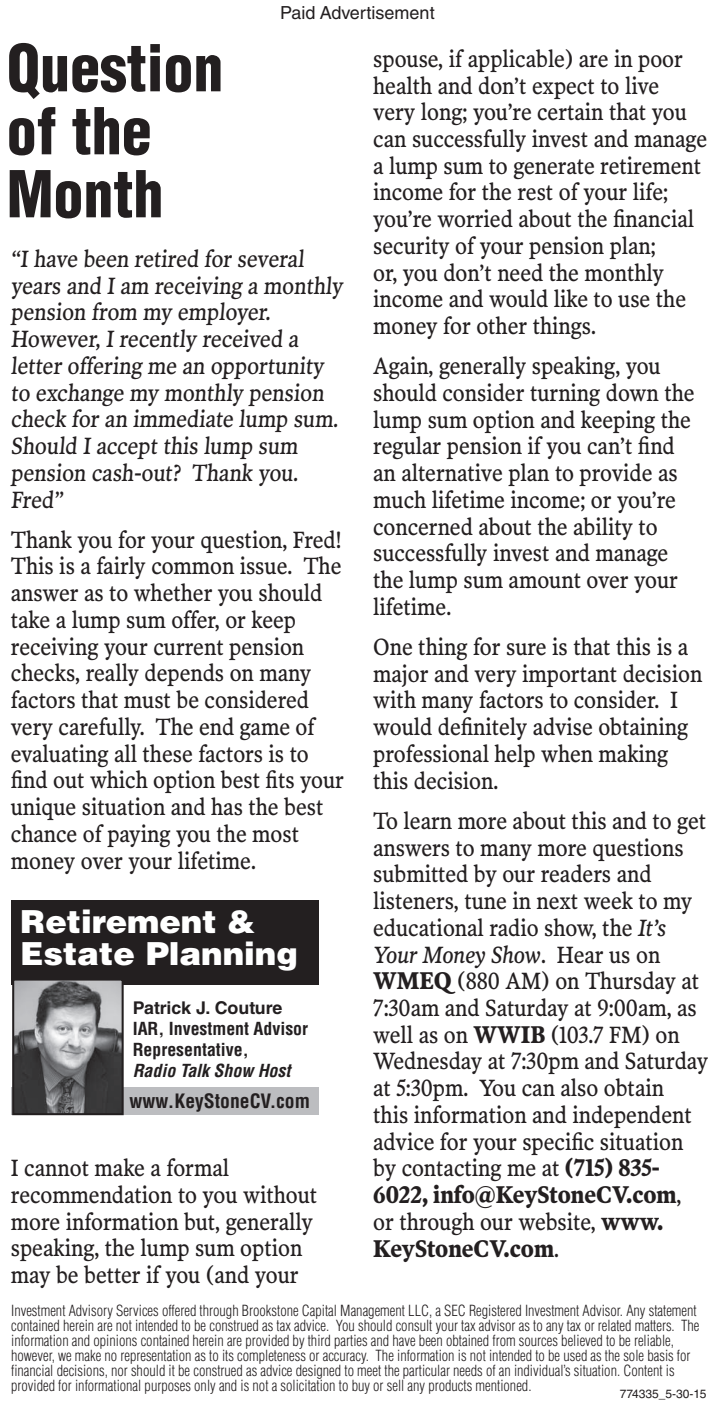
<style>
.page{position:relative;width:711px;height:1404px;background:#fff}
.page>*{position:absolute;margin:0;border:0;box-sizing:border-box;transform-origin:0 0}
.t1{font:900 condensed 63px/63px "Helvetica LT Std";color:#231f20;scale:.95 1}
.t2{font:900 31.8px/32.4px "Helvetica LT Std";color:#fff}
.t3{font:23.7px/26.7px "Poynter OS Text Three L";color:#231f20;scale:.88 1}
.t4{font:23.7px/26.7px "Poynter OS Text Three L";color:#231f20;scale:.91 1}
.t5{font:700 condensed 19.2px "Helvetica LT Std";color:#231f20}
.t6{font:18px "Helvetica LT Std";color:#231f20}
.t7{font:700 condensed 17.7px/21px "Helvetica LT Std";color:#231f20}
.t8{font:italic 700 condensed 17.7px "Helvetica LT Std";color:#231f20}
.t9{font:700 17.7px "Helvetica LT Std";color:#231f20}
.t10{font:300 condensed 15px/15px "Helvetica LT Std";color:#231f20;scale:.96 1}
.t11{font:12px "Helvetica LT Std";color:#231f20}
.s1{font-style:italic}
.s2{font-weight:700}
</style>
<div class="page">
<div style="left:11px;top:901px;width:308px;height:84px;background:#231f20"></div>
<div style="left:11px;top:1088px;width:308px;height:27px;background:#bcbdc0"></div>
<img style="left:15px;top:982px;width:106px;height:130px">
<div style="left:12px;top:979px;width:112px;height:136px;border:2px solid #231f20"></div>
<p class="t6" style="left:280px;top:2px;width:156px">Paid Advertisement</p>
<h1 class="t1" style="left:7px;top:36px;width:230px">Question of the<br>Month</h1>
<p class="t4" style="left:11px;top:245px;width:369px">“I have been retired for several years and I am receiving a monthly pension from my employer.<br>However, I recently received a letter offering me an opportunity to exchange my monthly pension check for an immediate lump sum.<br>Should I accept this lump sum pension cash-out? Thank you.<br>Fred”</p>
<p class="t3" style="left:11px;top:525px;width:380px">Thank you for your question, Fred!<br>This is a fairly common issue. The answer as to whether you should take a lump sum offer, or keep receiving your current pension checks, really depends on many factors that must be considered very carefully. The end game of evaluating all these factors is to find out which option best fits your unique situation and has the best chance of paying you the most money over your lifetime.</p>
<h2 class="t2" style="left:20px;top:904px;width:279px">Retirement &amp;<br>Estate Planning</h2>
<p class="t9" style="left:133px;top:997px;width:151px">Patrick J. Couture</p>
<p class="t7" style="left:133px;top:1018px;width:177px">IAR, Investment Advisor<br>Representative,</p>
<p class="t8" style="left:133px;top:1060px;width:159px">Radio Talk Show Host</p>
<p class="t5" style="left:129px;top:1089px;width:182px">www.KeyStoneCV.com</p>
<p class="t3" style="left:11px;top:1154px;width:350px">I cannot make a formal recommendation to you without more information but, generally speaking, the lump sum option may be better if you (and your</p>
<p class="t3" style="left:373px;top:45px;width:381px">spouse, if applicable) are in poor health and don’t expect to live very long; you’re certain that you can successfully invest and manage a lump sum to generate retirement income for the rest of your life; you’re worried about the financial security of your pension plan;<br>or, you don’t need the monthly income and would like to use the money for other things.</p>
<p class="t3" style="left:373px;top:352px;width:367px">Again, generally speaking, you should consider turning down the lump sum option and keeping the regular pension if you can’t find an alternative plan to provide as much lifetime income; or you’re concerned about the ability to successfully invest and manage the lump sum amount over your lifetime.</p>
<p class="t3" style="left:373px;top:633px;width:375px">One thing for sure is that this is a major and very important decision with many factors to consider. I would definitely advise obtaining professional help when making this decision.</p>
<p class="t3" style="left:373px;top:807px;width:382px">To learn more about this and to get answers to many more questions submitted by our readers and listeners, tune in next week to my educational radio show, the <span class="s1">It’s<br>Your Money Show</span>. Hear us on<br><span class="s2">WMEQ</span> (880 AM) on Thursday at<br>7:30am and Saturday at 9:00am, as well as on <span class="s2">WWIB</span> (103.7 FM) on<br>Wednesday at 7:30pm and Saturday at 5:30pm. You can also obtain<br>this information and independent advice for your specific situation by contacting me at <span class="s2">(715) 835-<br>6022, info@KeyStoneCV.com</span>,<br>or through our website, <span class="s2">www.<br>KeyStoneCV.com</span>.</p>
<p class="t10" style="left:11px;top:1303px;width:719px">Investment Advisory Services offered through Brookstone Capital Management LLC, a SEC Registered Investment Advisor. Any statement contained herein are not intended to be construed as tax advice. You should consult your tax advisor as to any tax or related matters. The information and opinions contained herein are provided by third parties and have been obtained from sources believed to be reliable, however, we make no representation as to its completeness or accuracy. The information is not intended to be used as the sole basis for financial decisions, nor should it be construed as advice designed to meet the particular needs of an individual’s situation. Content is provided for informational purposes only and is not a solicitation to buy or sell any products mentioned.</p>
<p class="t11" style="left:620px;top:1387px;width:88px">774335_5-30-15</p>
</div>
